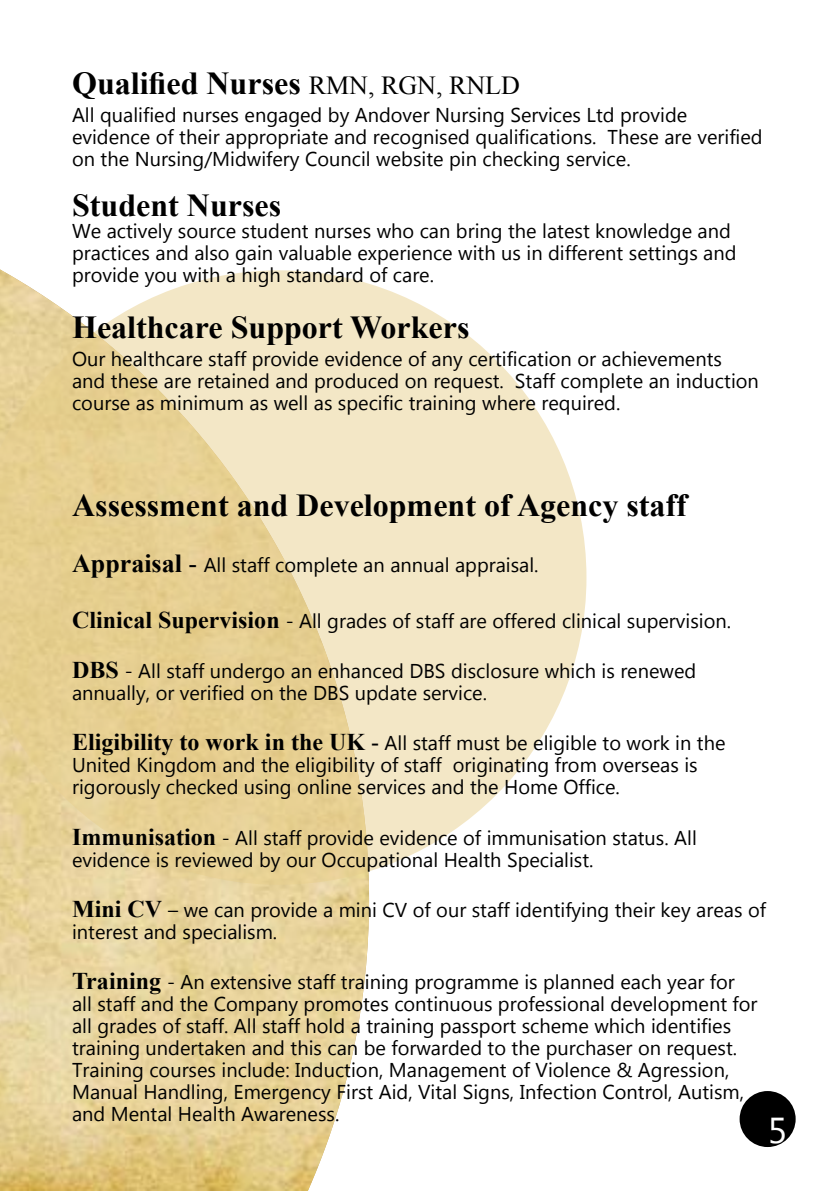
<style>
.page{position:relative;width:840px;height:1191px;background:#fff}
.page>*{position:absolute;margin:0;border:0;box-sizing:border-box;transform-origin:0 0}
.t1{font:36px "Microsoft New Tai Lue";color:#fff}
.t2{font:700 32px "Times New Roman";color:#000}
.t3{font:20px/22px "Microsoft Tai Le";color:#000}
.s1{font-weight:400;font-size:26px}
.s2{font-family:"Times New Roman";font-weight:700;font-size:26px}
.s3{font-family:"Times New Roman";font-size:26px}
.s4{font-family:"Times New Roman";font-weight:700;font-size:24px}
.s5{font-family:"Times New Roman";font-size:24px}
</style>
<div class="page">
<img style="left:0;top:269px;width:369px;height:922px">
<svg style="left:0;top:270px;width:586px;height:614px;background:#eedfb6"></svg>
<div style="left:739px;top:1091px;width:56px;height:56px;background:#000;border-radius:50%"></div>
<h2 class="t2" style="left:72px;top:61px;width:449px">Qualified Nurses <span class="s1">RMN, RGN, RNLD</span></h2>
<p class="t3" style="left:72px;top:105px;width:691px">All qualified nurses engaged by Andover Nursing Services Ltd provide evidence of their appropriate and recognised qualifications. These are verified on the Nursing/Midwifery Council website pin checking service.</p>
<h2 class="t2" style="left:72px;top:183px;width:210px">Student Nurses</h2>
<p class="t3" style="left:72px;top:221px;width:665px">We actively source student nurses who can bring the latest knowledge and practices and also gain valuable experience with us in different settings and provide you with a high standard of care.</p>
<h2 class="t2" style="left:72px;top:305px;width:399px">Healthcare Support Workers</h2>
<p class="t3" style="left:72px;top:349px;width:688px">Our healthcare staff provide evidence of any certification or achievements and these are retained and produced on request. Staff complete an induction course as minimum as well as specific training where required.</p>
<h2 class="t2" style="left:72px;top:483px;width:616px">Assessment and Development of Agency staff</h2>
<p class="t3" style="left:72px;top:555px;width:468px"><span class="s2">Appraisal</span> <span class="s3">-</span> All staff complete an annual appraisal.</p>
<p class="t3" style="left:72px;top:611px;width:660px"><span class="s4">Clinical Supervision</span> - All grades of staff are offered clinical supervision.</p>
<p class="t3" style="left:72px;top:661px;width:625px"><span class="s4">DBS</span> - All staff undergo an enhanced DBS disclosure which is renewed annually, or verified on the DBS update service.</p>
<p class="t3" style="left:72px;top:733px;width:654px"><span class="s4">Eligibility to work in the UK</span> <span class="s5">-</span> All staff must be eligible to work in the<br>United Kingdom and the eligibility of staff originating from overseas is rigorously checked using online services and the Home Office.</p>
<p class="t3" style="left:72px;top:827px;width:626px"><span class="s4">Immunisation</span> - All staff provide evidence of immunisation status. All evidence is reviewed by our Occupational Health Specialist.</p>
<p class="t3" style="left:72px;top:899px;width:695px"><span class="s4">Mini CV</span> – we can provide a mini CV of our staff identifying their key areas of interest and specialism.</p>
<p class="t3" style="left:72px;top:971px;width:686px"><span class="s4">Training</span> - An extensive staff training programme is planned each year for all staff and the Company promotes continuous professional development for all grades of staff. All staff hold a training passport scheme which identifies training undertaken and this can be forwarded to the purchaser on request.<br>Training courses include: Induction, Management of Violence &amp; Agression, Manual Handling, Emergency First Aid, Vital Signs, Infection Control, Autism, and Mental Health Awareness.</p>
<h1 class="t1" style="left:767px;top:1109px;width:21px">5</h1>
</div>
